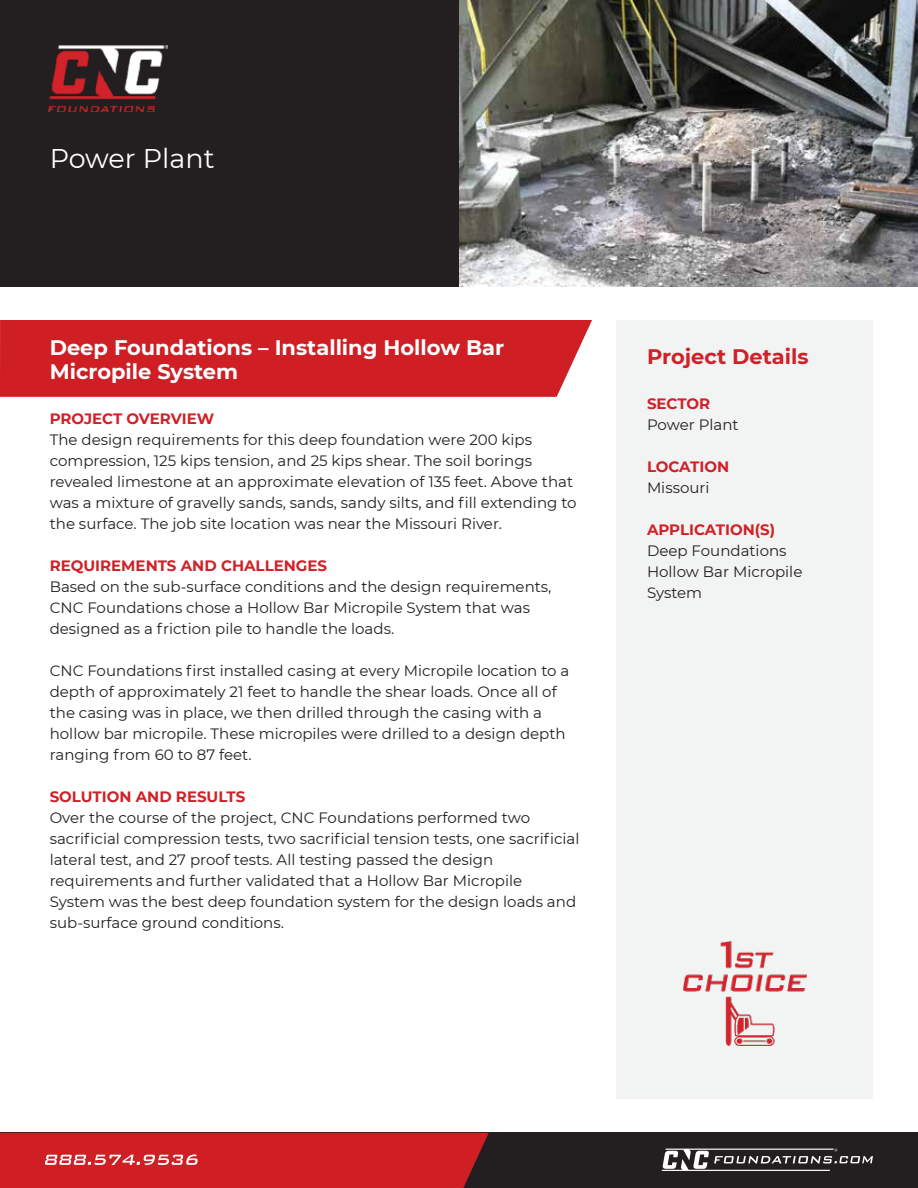
<style>
.page{position:relative;width:918px;height:1188px;background:#fff}
.page>*{position:absolute;margin:0;border:0;box-sizing:border-box;transform-origin:0 0}
.t1{font:27px "Montserrat";color:#fff}
.t2{font:700 21px/24px "Montserrat";color:#fff}
.t3{font:700 21px "Montserrat";color:#cf2127}
.t4{font:15px/21px "Montserrat";color:#231f20}
.t5{font:700 15px "Montserrat";color:#cf2127}
</style>
<div class="page">
<div style="left:0;top:320px;width:592px;height:77px;background:#cf1f25"></div>
<div style="left:0;top:0;width:918px;height:287px;background:#231f20"></div>
<img style="left:48px;top:45px;width:119px;height:66px">
<div style="left:617px;top:320px;width:256px;height:779px;background:#f2f3f3"></div>
<img style="left:683px;top:941px;width:124px;height:104px">
<img style="left:459px;top:0;width:459px;height:287px">
<div style="left:0;top:1133px;width:918px;height:55px;background:#231f20"></div>
<svg style="left:662px;top:1149px;width:211px;height:22px"></svg>
<div style="left:0;top:1133px;width:489px;height:55px;background:#cf1f25"></div>
<h1 class="t1" style="left:50px;top:139px;width:166px">Power Plant</h1>
<h2 class="t2" style="left:50px;top:334px;width:456px">Deep Foundations – Installing Hollow Bar<br>Micropile System</h2>
<p class="t5" style="left:50px;top:408px;width:166px">PROJECT OVERVIEW</p>
<p class="t4" style="left:50px;top:428px;width:528px">The design requirements for this deep foundation were 200 kips compression, 125 kips tension, and 25 kips shear. The soil borings revealed limestone at an approximate elevation of 135 feet. Above that was a mixture of gravelly sands, sands, sandy silts, and fill extending to the surface. The job site location was near the Missouri River.</p>
<p class="t5" style="left:50px;top:555px;width:279px">REQUIREMENTS AND CHALLENGES</p>
<p class="t4" style="left:50px;top:575px;width:503px">Based on the sub-surface conditions and the design requirements,<br>CNC Foundations chose a Hollow Bar Micropile System that was designed as a friction pile to handle the loads.</p>
<p class="t4" style="left:50px;top:659px;width:521px">CNC Foundations first installed casing at every Micropile location to a depth of approximately 21 feet to handle the shear loads. Once all of the casing was in place, we then drilled through the casing with a hollow bar micropile. These micropiles were drilled to a design depth ranging from 60 to 87 feet.</p>
<p class="t5" style="left:50px;top:786px;width:197px">SOLUTION AND RESULTS</p>
<p class="t4" style="left:50px;top:806px;width:531px">Over the course of the project, CNC Foundations performed two sacrificial compression tests, two sacrificial tension tests, one sacrificial lateral test, and 27 proof tests. All testing passed the design requirements and further validated that a Hollow Bar Micropile System was the best deep foundation system for the design loads and sub-surface ground conditions.</p>
<h2 class="t3" style="left:647px;top:342px;width:163px">Project Details</h2>
<p class="t5" style="left:647px;top:393px;width:65px">SECTOR</p>
<p class="t4" style="left:647px;top:414px;width:93px">Power Plant</p>
<p class="t5" style="left:647px;top:456px;width:84px">LOCATION</p>
<p class="t4" style="left:647px;top:477px;width:64px">Missouri</p>
<p class="t5" style="left:647px;top:519px;width:130px">APPLICATION(S)</p>
<p class="t4" style="left:647px;top:540px;width:157px">Deep Foundations<br>Hollow Bar Micropile<br>System</p>
</div>
